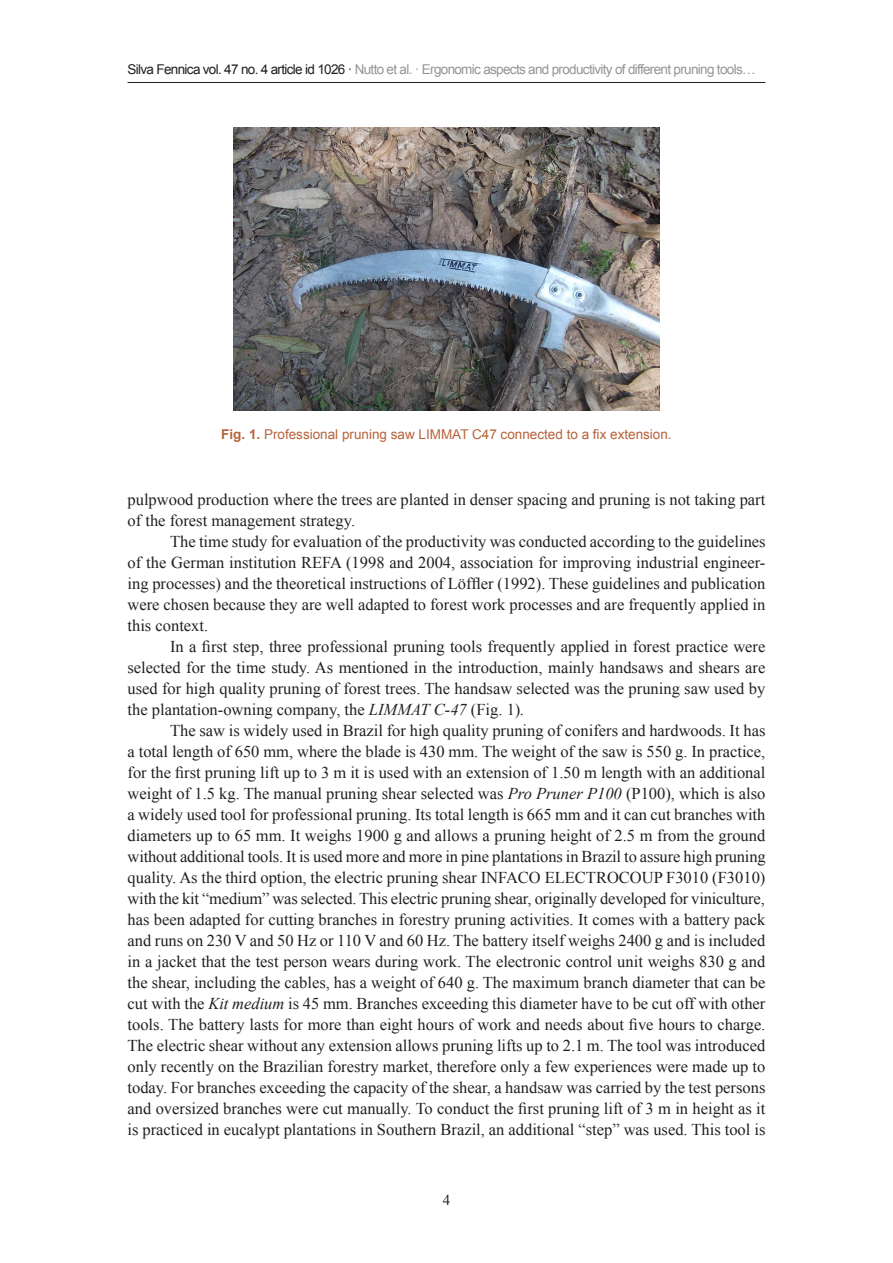
<style>
.page{position:relative;width:893px;height:1263px;background:#fff}
.page>*{position:absolute;margin:0;border:0;box-sizing:border-box;transform-origin:0 0}
.body-text{font:16.5px/21px "Times New Roman";color:#231f20;text-align:justify}
.t1{font:15px "Times New Roman";color:#231f20}
.t2{font:13.5px "Arial";letter-spacing:-.05em;color:#939598}
.fig-caption{font:13.5px "Arial";color:#b7623a}
.s1{color:#231f20}
.s2{font-weight:700}
.s3{font-style:italic}
</style>
<div class="page">
<hr style="left:128px;top:82px;width:637px;height:1px;background:#231f20">
<img style="left:234px;top:128px;width:425px;height:283px">
<p class="t2" style="left:128px;top:60px;width:630px"><span class="s1">Silva Fennica vol. 47 no. 4 article id 1026 ·</span> Nutto et al. · Ergonomic aspects and productivity of different pruning tools…</p>
<p class="fig-caption" style="left:221px;top:426px;width:452px"><span class="s2">Fig. 1.</span> Professional pruning saw LIMMAT C47 connected to a fix extension.</p>
<p class="body-text" style="left:128px;top:488px;width:639px">pulpwood production where the trees are planted in denser spacing and pruning is not taking part of the forest management strategy.</p>
<p class="body-text" style="left:128px;top:530px;width:640px;text-indent:43px">The time study for evaluation of the productivity was conducted according to the guidelines of the German institution REFA (1998 and 2004, association for improving industrial engineer&shy;ing processes) and the theoretical instructions of Löffler (1992). These guidelines and publication were chosen because they are well adapted to forest work processes and are frequently applied in this context.</p>
<p class="body-text" style="left:128px;top:635px;width:639px;text-indent:43px">In a first step, three professional pruning tools frequently applied in forest practice were selected for the time study. As mentioned in the introduction, mainly handsaws and shears are used for high quality pruning of forest trees. The handsaw selected was the pruning saw used by the plantation-owning company, the <span class="s3">LIMMAT C-47</span> (Fig. 1)<span class="s3">.</span></p>
<p class="body-text" style="left:128px;top:719px;width:640px;text-indent:43px">The saw is widely used in Brazil for high quality pruning of conifers and hardwoods. It has a total length of 650 mm, where the blade is 430 mm. The weight of the saw is 550 g. In practice, for the first pruning lift up to 3 m it is used with an extension of 1.50 m length with an additional weight of 1.5 kg. The manual pruning shear selected was <span class="s3">Pro Pruner P100</span> (P100), which is also a widely used tool for professional pruning. Its total length is 665 mm and it can cut branches with diameters up to 65 mm. It weighs 1900 g and allows a pruning height of 2.5 m from the ground without additional tools. It is used more and more in pine plantations in Brazil to assure high pruning quality. As the third option, the electric pruning shear INFACO ELECTROCOUP F3010 (F3010) with the kit “medium” was selected. This electric pruning shear, originally developed for viniculture, has been adapted for cutting branches in forestry pruning activities. It comes with a battery pack and runs on 230 V and 50 Hz or 110 V and 60 Hz. The battery itself weighs 2400 g and is included in a jacket that the test person wears during work. The electronic control unit weighs 830 g and the shear, including the cables, has a weight of 640 g. The maximum branch diameter that can be cut with the <span class="s3">Kit medium</span> is 45 mm. Branches exceeding this diameter have to be cut off with other tools. The battery lasts for more than eight hours of work and needs about five hours to charge.<br>The electric shear without any extension allows pruning lifts up to 2.1 m. The tool was introduced only recently on the Brazilian forestry market, therefore only a few experiences were made up to today. For branches exceeding the capacity of the shear, a handsaw was carried by the test persons and oversized branches were cut manually. To conduct the first pruning lift of 3 m in height as it is practiced in eucalypt plantations in Southern Brazil, an additional “step” was used. This tool is</p>
<p class="t1" style="left:443px;top:1190px;width:9px">4</p>
</div>
